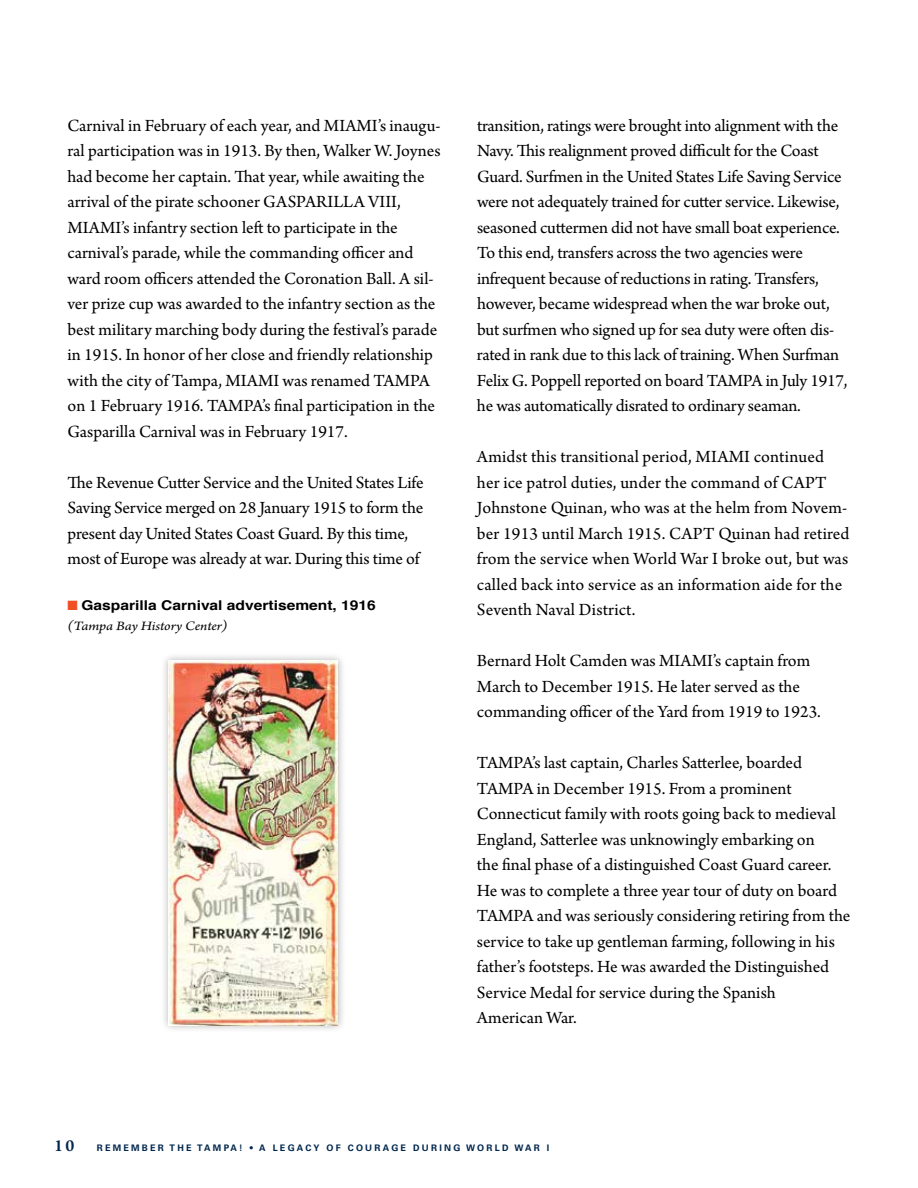
<style>
.page{position:relative;width:918px;height:1188px;background:#fff}
.page>*{position:absolute;margin:0;border:0;box-sizing:border-box;transform-origin:0 0}
.t1{font:18px/25.5px "Arno Pro";letter-spacing:-.005em;color:#000}
.t2{font:700 13.5px "Helvetica";color:#000;scale:1.15 1}
.t3{font:italic 13.5px "Arno Pro";letter-spacing:-.005em;color:#000;scale:1.15 1}
.t4{font:700 9px "Univers LT Pro 65";letter-spacing:.25em;color:#00274d}
.s1{color:#f04e23}
.s2{font-family:"Arno Pro";font-weight:600;font-size:18px}
</style>
<div class="page">
<div style="left:160px;top:652px;width:186px;height:382px;background:#000;opacity:.3"></div>
<img style="left:169px;top:660px;width:169px;height:365px">
<p class="t1" style="left:68px;top:113px;width:375px">Carnival in February of each year, and MIAMI’s inaugu&shy;ral participation was in 1913. By then, Walker W. Joynes had become her captain. That year, while awaiting the arrival of the pirate schooner GASPARILLA VIII, MIAMI’s infantry section left to participate in the carnival’s parade, while the commanding officer and ward room officers attended the Coronation Ball. A sil&shy;ver prize cup was awarded to the infantry section as the best military marching body during the festival’s parade in 1915. In honor of her close and friendly relationship with the city of Tampa, MIAMI was renamed TAMPA on 1 February 1916. TAMPA’s final participation in the Gasparilla Carnival was in February 1917.</p>
<p class="t1" style="left:68px;top:470px;width:358px">The Revenue Cutter Service and the United States Life Saving Service merged on 28 January 1915 to form the present day United States Coast Guard. By this time, most of Europe was already at war. During this time of</p>
<p class="t2" style="left:68px;top:595px;width:270px"><span class="s1">■</span> Gasparilla Carnival advertisement, 1916</p>
<p class="t3" style="left:68px;top:618px;width:141px">(Tampa Bay History Center)</p>
<p class="t1" style="left:477px;top:113px;width:372px">transition, ratings were brought into alignment with the Navy. This realignment proved difficult for the Coast Guard. Surfmen in the United States Life Saving Service were not adequately trained for cutter service. Likewise, seasoned cuttermen did not have small boat experience.<br>To this end, transfers across the two agencies were infrequent because of reductions in rating. Transfers, however, became widespread when the war broke out, but surfmen who signed up for sea duty were often dis&shy;rated in rank due to this lack of training. When Surfman Felix G. Poppell reported on board TAMPA in July 1917, he was automatically disrated to ordinary seaman.</p>
<p class="t1" style="left:477px;top:445px;width:374px">Amidst this transitional period, MIAMI continued her ice patrol duties, under the command of CAPT Johnstone Quinan, who was at the helm from Novem&shy;ber 1913 until March 1915. CAPT Quinan had retired from the service when World War I broke out, but was called back into service as an information aide for the Seventh Naval District.</p>
<p class="t1" style="left:477px;top:649px;width:345px">Bernard Holt Camden was MIAMI’s captain from<br>March to December 1915. He later served as the commanding officer of the Yard from 1919 to 1923.</p>
<p class="t1" style="left:477px;top:751px;width:375px">TAMPA’s last captain, Charles Satterlee, boarded TAMPA in December 1915. From a prominent Connecticut family with roots going back to medieval England, Satterlee was unknowingly embarking on<br>the final phase of a distinguished Coast Guard career.<br>He was to complete a three year tour of duty on board TAMPA and was seriously considering retiring from the service to take up gentleman farming, following in his father’s footsteps. He was awarded the Distinguished Service Medal for service during the Spanish<br>American War.</p>
<p class="t4" style="left:54px;top:1141px;width:497px"><span class="s2">10</span> REMEMBER THE TAMPA! • A LEGACY OF COURAGE DURING WORLD WAR I</p>
</div>
